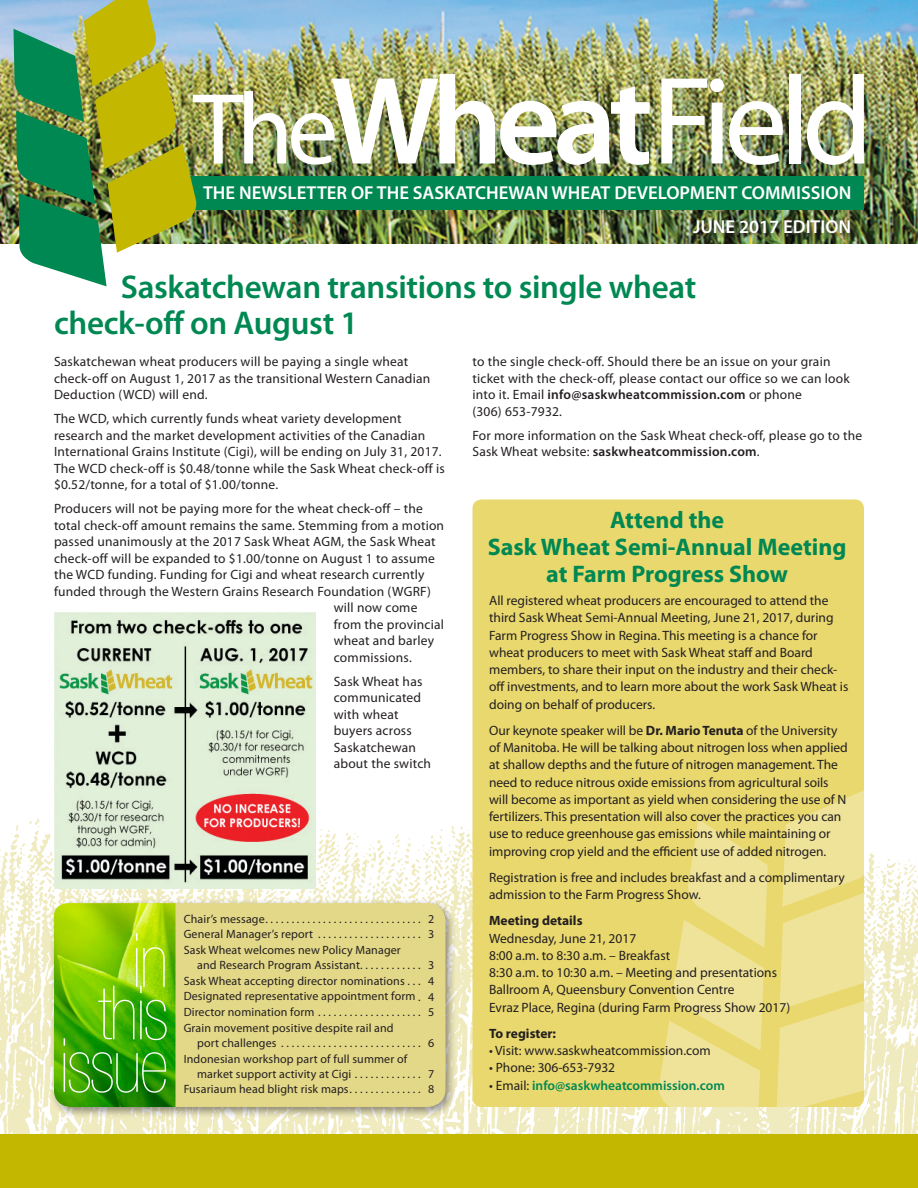
<style>
.page{position:relative;width:918px;height:1188px;background:#fff}
.page>*{position:absolute;margin:0;border:0;box-sizing:border-box;transform-origin:0 0}
.t1{font:600 126px "Myriad Pro";letter-spacing:-.065em;color:#fff}
.t2{font:900 condensed 75px "Helvetica Neue";letter-spacing:-.03em;color:#fff}
.t3{font:600 33px/36px "Myriad Pro";letter-spacing:-.01em;color:#008852}
.t4{font:700 24px/27px "Myriad Pro";color:#008852;text-align:center}
.t5{font:600 18.75px "Myriad Pro";color:#fff}
.t6{font:13.5px/17.2px "Myriad Pro";color:#231f20}
.t7{font:600 13.5px "Myriad Pro";color:#008852}
.t8{font:700 13.5px "Myriad Pro";color:#231f20}
.t9{font:12px/15px "Myriad Pro";letter-spacing:.01em;color:#231f20}
.s1{font-weight:400;font-size:102px}
.s2{font-weight:400}
.s3{font-weight:600}
.s4{font-weight:700}
.s5{font-weight:400;color:#231f20}
</style>
<div class="page">
<img style="left:0;top:818px;width:918px;height:316px">
<img style="left:54px;top:613px;width:262px;height:275px">
<img style="left:0;top:0;width:918px;height:244px">
<div style="left:0;top:1134px;width:918px;height:54px;background:#c4b700"></div>
<div style="left:164px;top:176px;width:700px;height:34px;background:#008852"></div>
<div style="left:691px;top:218px;width:227px;height:41px;background:#231f20;opacity:.75"></div>
<div style="left:49px;top:898px;width:415px;height:229px;background:#231f20;opacity:.5"></div>
<div style="left:54px;top:903px;width:392px;height:204px;background:#e3d888;border-radius:18px"></div>
<img style="left:13px;top:0;width:183px;height:286px">
<img style="left:54px;top:903px;width:121px;height:204px">
<div style="left:472px;top:500px;width:392px;height:607px;background:#e9d86e;border-radius:9px"></div>
<svg style="left:777px;top:790px;width:87px;height:317px"></svg>
<svg style="left:659px;top:819px;width:109px;height:288px"></svg>
<p class="t1" style="left:193px;top:41px;width:682px"><span class="s1">The</span>Wheat<span class="s2">Field</span></p>
<p class="t5" style="left:203px;top:181px;width:650px">THE NEWSLETTER OF THE SASKATCHEWAN WHEAT DEVELOPMENT COMMISSION</p>
<p class="t5" style="left:693px;top:215px;width:160px">JUNE 2017 EDITION</p>
<p class="t3" style="left:54px;top:269px;width:644px;text-indent:67px">Saskatchewan transitions to single wheat check-off on August 1</p>
<p class="t6" style="left:54px;top:353px;width:378px;line-height:16.5px">Saskatchewan wheat producers will be paying a single wheat check-off on August 1, 2017 as the transitional Western Canadian<br>Deduction (WCD) will end.</p>
<p class="t6" style="left:54px;top:410px;width:392px;line-height:16.5px">The WCD, which currently funds wheat variety development research and the market development activities of the Canadian International Grains Institute (Cigi), will be ending on July 31, 2017.<br>The WCD check-off is $0.48/tonne while the Sask Wheat check-off is $0.52/tonne, for a total of $1.00/tonne.</p>
<p class="t6" style="left:54px;top:500px;width:371px">Producers will not be paying more for the wheat check-off – the</p>
<p class="t6" style="left:54px;top:516px;width:392px">total check-off amount remains the same. Stemming from a motion</p>
<p class="t6" style="left:54px;top:533px;width:383px">passed unanimously at the 2017 Sask Wheat AGM, the Sask Wheat</p>
<p class="t6" style="left:54px;top:549px;width:383px">check-off will be expanded to $1.00/tonne on August 1 to assume</p>
<p class="t6" style="left:54px;top:566px;width:372px">the WCD funding. Funding for Cigi and wheat research currently</p>
<p class="t6" style="left:54px;top:582px;width:378px">funded through the Western Grains Research Foundation (WGRF)</p>
<p class="t6" style="left:334px;top:599px;width:85px">will now come</p>
<p class="t6" style="left:334px;top:615px;width:112px">from the provincial</p>
<p class="t6" style="left:334px;top:632px;width:102px">wheat and barley</p>
<p class="t6" style="left:334px;top:648px;width:78px">commissions.</p>
<p class="t6" style="left:334px;top:673px;width:99px;line-height:16.5px">Sask Wheat has communicated with wheat buyers across<br>Saskatchewan about the switch</p>
<p class="t2" style="left:132px;top:919px;width:38px">in</p>
<p class="t2" style="left:98px;top:972px;width:73px">this</p>
<p class="t2" style="left:59px;top:1024px;width:111px">issue</p>
<p class="t9" style="left:184px;top:911px;width:252px">Chair’s message . . . . . . . . . . . . . . . . . . . . . . . . . . . . . . 2</p>
<p class="t9" style="left:184px;top:927px;width:252px">General Manager’s report . . . . . . . . . . . . . . . . . . . . 3</p>
<p class="t9" style="left:197px;top:942px;width:238px;text-indent:-14px">Sask Wheat welcomes new Policy Manager<br>and Research Program Assistant . . . . . . . . . . . . 3</p>
<p class="t9" style="left:184px;top:973px;width:252px">Sask Wheat accepting director nominations . . . 4</p>
<p class="t9" style="left:184px;top:989px;width:252px">Designated representative appointment form . 4</p>
<p class="t9" style="left:184px;top:1005px;width:252px">Director nomination form . . . . . . . . . . . . . . . . . . . . 5</p>
<p class="t9" style="left:197px;top:1020px;width:238px;text-indent:-14px">Grain movement positive despite rail and<br>port challenges . . . . . . . . . . . . . . . . . . . . . . . . . . . 6</p>
<p class="t9" style="left:197px;top:1051px;width:238px;text-indent:-14px">Indonesian workshop part of full summer of market support activity at Cigi . . . . . . . . . . . . . 7</p>
<p class="t9" style="left:184px;top:1082px;width:252px">Fusariaum head blight risk maps . . . . . . . . . . . . . . 8</p>
<p class="t6" style="left:472px;top:353px;width:379px;line-height:16.5px">to the single check-off. Should there be an issue on your grain ticket with the check-off, please contact our office so we can look into it. Email <span class="s3">info@saskwheatcommission.com</span> or phone<br>(306) 653-7932.</p>
<p class="t6" style="left:472px;top:427px;width:391px;line-height:16.5px">For more information on the Sask Wheat check-off, please go to the<br>Sask Wheat website: <span class="s3">saskwheatcommission.com</span>.</p>
<p class="t4" style="left:488px;top:506px;width:360px">Attend the<br>Sask Wheat Semi-Annual Meeting at Farm Progress Show</p>
<p class="t6" style="left:489px;top:592px;width:361px">All registered wheat producers are encouraged to attend the third Sask Wheat Semi-Annual Meeting, June 21, 2017, during Farm Progress Show in Regina. This meeting is a chance for wheat producers to meet with Sask Wheat staff and Board members, to share their input on the industry and their check&shy;off investments, and to learn more about the work Sask Wheat is doing on behalf of producers.</p>
<p class="t6" style="left:489px;top:722px;width:360px">Our keynote speaker will be <span class="s4">Dr. Mario Tenuta</span> of the University of Manitoba. He will be talking about nitrogen loss when applied at shallow depths and the future of nitrogen management. The need to reduce nitrous oxide emissions from agricultural soils will become as important as yield when considering the use of N fertilizers. This presentation will also cover the practices you can use to reduce greenhouse gas emissions while maintaining or improving crop yield and the efficient use of added nitrogen.</p>
<p class="t6" style="left:489px;top:869px;width:357px">Registration is free and includes breakfast and a complimentary admission to the Farm Progress Show.</p>
<p class="t6" style="left:489px;top:912px;width:303px"><span class="s4">Meeting details<br></span>Wednesday, June 21, 2017<br>8:00 a.m. to 8:30 a.m. – Breakfast<br>8:30 a.m. to 10:30 a.m. – Meeting and presentations Ballroom A, Queensbury Convention Centre<br>Evraz Place, Regina (during Farm Progress Show 2017)</p>
<p class="t8" style="left:489px;top:1025px;width:69px">To register:</p>
<p class="t6" style="left:489px;top:1042px;width:223px">• Visit: www.saskwheatcommission.com</p>
<p class="t6" style="left:489px;top:1059px;width:128px">• Phone: 306-653-7932</p>
<p class="t7" style="left:489px;top:1077px;width:237px"><span class="s5">• Email:</span> info@saskwheatcommission.com</p>
</div>
